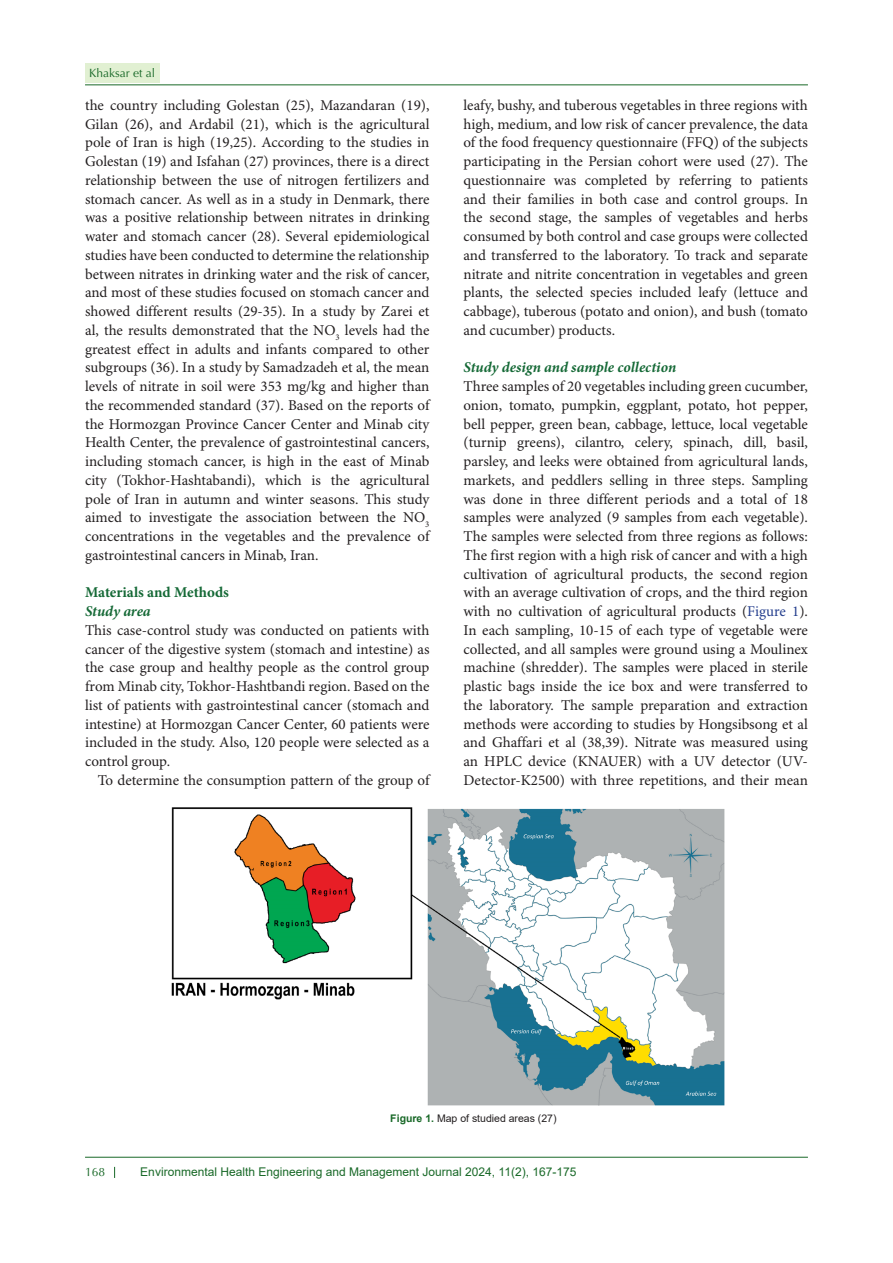
<style>
.page{position:relative;width:893px;height:1263px;background:#fff}
.page>*{position:absolute;margin:0;border:0;box-sizing:border-box;transform-origin:0 0}
.t1{font:15px/18.8px "Minion Pro";letter-spacing:-.005em;color:#231f20;text-align:justify}
.t2{font:italic 700 15px "Minion Pro";color:#156936}
.t3{font:700 15px "Minion Pro";color:#156936}
.t4{font:12px "Arial";color:#196928}
.t5{font:12px "Optima LT Std";color:#196928}
.t6{font:10.5px "Arial";color:#231f20}
.s1{color:#253f8e}
.s2{font-weight:700;color:#196928}
</style>
<div class="page">
<hr style="left:85px;top:85px;width:723px;height:1px;background:#196928">
<div style="left:85px;top:64px;width:74px;height:19px;background:#e1f0d2"></div>
<hr style="left:85px;top:1157px;width:723px;height:1px;background:#196928">
<img style="left:171px;top:807px;width:554px;height:299px">
<p class="t5" style="left:89px;top:66px;width:67px">Khaksar et al</p>
<p class="t1" style="left:85px;top:96px;width:346px">the country including Golestan (25), Mazandaran (19), Gilan (26), and Ardabil (21), which is the agricultural pole of Iran is high (19,25). According to the studies in Golestan (19) and Isfahan (27) provinces, there is a direct relationship between the use of nitrogen fertilizers and stomach cancer. As well as in a study in Denmark, there was a positive relationship between nitrates in drinking water and stomach cancer (28). Several epidemiological studies have been conducted to determine the relationship between nitrates in drinking water and the risk of cancer, and most of these studies focused on stomach cancer and showed different results (29-35). In a study by Zarei et al, the results demonstrated that the NO<sub>3</sub> levels had the greatest effect in adults and infants compared to other subgroups (36). In a study by Samadzadeh et al, the mean levels of nitrate in soil were 353 mg/kg and higher than the recommended standard (37). Based on the reports of the Hormozgan Province Cancer Center and Minab city Health Center, the prevalence of gastrointestinal cancers, including stomach cancer, is high in the east of Minab city (Tokhor-Hashtabandi), which is the agricultural pole of Iran in autumn and winter seasons. This study aimed to investigate the association between the NO<sub>3 </sub>concentrations in the vegetables and the prevalence of gastrointestinal cancers in Minab, Iran.</p>
<p class="t3" style="left:85px;top:582px;width:145px">Materials and Methods</p>
<p class="t2" style="left:85px;top:601px;width:67px">Study area</p>
<p class="t1" style="left:85px;top:621px;width:346px">This case-control study was conducted on patients with cancer of the digestive system (stomach and intestine) as the case group and healthy people as the control group from Minab city, Tokhor-Hashtbandi region. Based on the list of patients with gastrointestinal cancer (stomach and intestine) at Hormozgan Cancer Center, 60 patients were included in the study. Also, 120 people were selected as a control group.</p>
<p class="t1" style="left:98px;top:771px;width:333px">To determine the consumption pattern of the group of</p>
<p class="t1" style="left:463px;top:96px;width:346px">leafy, bushy, and tuberous vegetables in three regions with high, medium, and low risk of cancer prevalence, the data of the food frequency questionnaire (FFQ) of the subjects participating in the Persian cohort were used (27). The questionnaire was completed by referring to patients and their families in both case and control groups. In the second stage, the samples of vegetables and herbs consumed by both control and case groups were collected and transferred to the laboratory. To track and separate nitrate and nitrite concentration in vegetables and green plants, the selected species included leafy (lettuce and cabbage), tuberous (potato and onion), and bush (tomato and cucumber) products.</p>
<p class="t2" style="left:463px;top:357px;width:214px">Study design and sample collection</p>
<p class="t1" style="left:463px;top:377px;width:346px">Three samples of 20 vegetables including green cucumber, onion, tomato, pumpkin, eggplant, potato, hot pepper, bell pepper, green bean, cabbage, lettuce, local vegetable (turnip greens), cilantro, celery, spinach, dill, basil, parsley, and leeks were obtained from agricultural lands, markets, and peddlers selling in three steps. Sampling was done in three different periods and a total of 18 samples were analyzed (9 samples from each vegetable).<br>The samples were selected from three regions as follows:<br>The first region with a high risk of cancer and with a high cultivation of agricultural products, the second region with an average cultivation of crops, and the third region with no cultivation of agricultural products (<span class="s1">Figure 1</span>).<br>In each sampling, 10-15 of each type of vegetable were collected, and all samples were ground using a Moulinex machine (shredder). The samples were placed in sterile plastic bags inside the ice box and were transferred to the laboratory. The sample preparation and extraction methods were according to studies by Hongsibsong et al and Ghaffari et al (38,39). Nitrate was measured using an HPLC device (KNAUER) with a UV detector (UV-Detector-K2500) with three repetitions, and their mean</p>
<p class="t6" style="left:390px;top:1111px;width:168px"><span class="s2">Figure 1.</span> Map of studied areas (27)</p>
<p class="t5" style="left:85px;top:1165px;width:22px">168</p>
<p class="t4" style="left:140px;top:1163px;width:438px">Environmental Health Engineering and Management Journal 2024, 11(2), 167-175</p>
</div>
